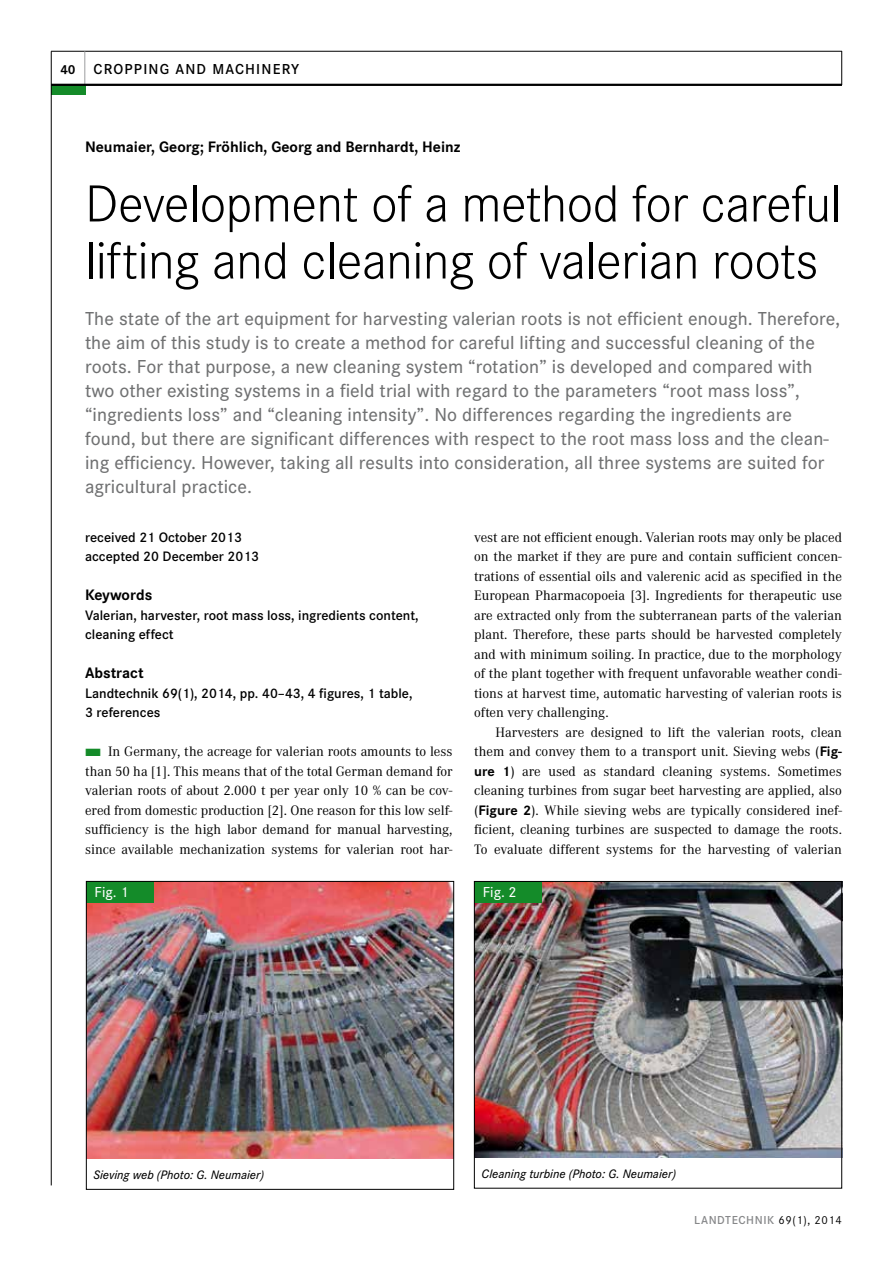
<style>
.page{position:relative;width:893px;height:1263px;background:#fff}
.page>*{position:absolute;margin:0;border:0;box-sizing:border-box;transform-origin:0 0}
.t1{font:300 54px/57px "Corporate S";letter-spacing:-.01em;color:#000}
.t2{font:500 19.5px/24px "Corporate S";letter-spacing:.005em;color:#707172}
.t3{font:700 15.75px "Corporate S";color:#000}
.t4{font:600 15px "Corporate S";letter-spacing:.08em;color:#000}
.t5{font:500 15px "Corporate S";color:#fff}
.t6{font:14.25px/19.5px "Corporate A";color:#000;text-align:justify}
.t7{font:600 14.25px/19.5px "Corporate S";color:#000}
.t8{font:700 13.5px "Corporate S";color:#000}
.t9{font:italic 500 12.75px "Corporate S";color:#000}
.t10{font:600 12px "Corporate S";letter-spacing:.05em;color:#87888a}
.s1{color:#148b29}
.s2{font-family:"Corporate S";font-weight:700}
.s3{font-weight:400;color:#000}
</style>
<div class="page">
<hr style="left:51px;top:51px;width:791px;height:1px;background:#000">
<hr style="left:85px;top:51px;width:1px;height:34px;background:#9c9e9f">
<hr style="left:841px;top:51px;width:1px;height:34px;background:#000">
<div style="left:51px;top:85px;width:34px;height:10px;background:#148b29"></div>
<hr style="left:51px;top:51px;width:1px;height:1134px;background:#000">
<hr style="left:51px;top:84px;width:791px;height:2px;background:#000">
<img style="left:88px;top:883px;width:364px;height:275px">
<div style="left:86px;top:881px;width:67px;height:21px;background:#148b29"></div>
<div style="left:86px;top:881px;width:368px;height:308px;border:1px solid #000"></div>
<img style="left:476px;top:883px;width:364px;height:274px">
<div style="left:474px;top:881px;width:68px;height:21px;background:#148b29"></div>
<div style="left:474px;top:881px;width:368px;height:307px;border:1px solid #000"></div>
<p class="t8" style="left:60px;top:61px;width:17px">40</p>
<p class="t4" style="left:94px;top:60px;width:207px">cropping and machinery</p>
<p class="t3" style="left:85px;top:137px;width:377px">Neumaier, Georg; Fröhlich, Georg and Bernhardt, Heinz</p>
<h1 class="t1" style="left:85px;top:176px;width:758px">Development of a method for careful lifting and cleaning of valerian roots</h1>
<p class="t2" style="left:85px;top:307px;width:757px">The state of the art equipment for harvesting valerian roots is not efficient enough. Therefore, the aim of this study is to create a method for careful lifting and successful cleaning of the roots. For that purpose, a new cleaning system “rotation” is developed and compared with two other existing systems in a field trial with regard to the parameters “root mass loss”, “ingredients loss” and “cleaning intensity”. No differences regarding the ingredients are found, but there are significant differences with respect to the root mass loss and the clean&shy;ing efficiency. However, taking all results into consideration, all three systems are suited for agricultural practice.</p>
<p class="t7" style="left:85px;top:527px;width:176px">received 21 October 2013 accepted 20 December 2013</p>
<p class="t3" style="left:85px;top:586px;width:69px">Keywords</p>
<p class="t7" style="left:85px;top:605px;width:335px">Valerian, harvester, root mass loss, ingredients content, cleaning effect</p>
<p class="t3" style="left:85px;top:664px;width:60px">Abstract</p>
<p class="t7" style="left:85px;top:683px;width:329px">Landtechnik 69(1), 2014, pp. 40–43, 4 figures, 1 table,<br>3 references</p>
<p class="t6" style="left:85px;top:742px;width:369px"><span class="s1">■</span> In Germany, the acreage for valerian roots amounts to less than 50 ha [1]. This means that of the total German demand for valerian roots of about 2.000 t per year only 10 % can be cov&shy;ered from domestic production [2]. One reason for this low self&shy;sufficiency is the high labor demand for manual harvesting, since available mechanization systems for valerian root har-</p>
<p class="t5" style="left:95px;top:884px;width:35px">Fig. 1</p>
<p class="t6" style="left:474px;top:528px;width:369px">vest are not efficient enough. Valerian roots may only be placed on the market if they are pure and contain sufficient concen&shy;trations of essential oils and valerenic acid as specified in the European Pharmacopoeia [3]. Ingredients for therapeutic use are extracted only from the subterranean parts of the valerian plant. Therefore, these parts should be harvested completely and with minimum soiling. In practice, due to the morphology of the plant together with frequent unfavorable weather condi&shy;tions at harvest time, automatic harvesting of valerian roots is often very challenging.</p>
<p class="t6" style="left:474px;top:723px;width:369px;text-indent:21px">Harvesters are designed to lift the valerian roots, clean them and convey them to a transport unit. Sieving webs (<span class="s2">Fig&shy;ure 1</span>) are used as standard cleaning systems. Sometimes cleaning turbines from sugar beet harvesting are applied, also (<span class="s2">Figure 2</span>). While sieving webs are typically considered inef&shy;ficient, cleaning turbines are suspected to damage the roots.<br>To evaluate different systems for the harvesting of valerian</p>
<p class="t5" style="left:483px;top:884px;width:35px">Fig. 2</p>
<p class="t9" style="left:93px;top:1168px;width:172px">Sieving web (Photo: G. Neumaier)</p>
<p class="t9" style="left:482px;top:1167px;width:196px">Cleaning turbine (Photo: G. Neumaier)</p>
<p class="t10" style="left:694px;top:1213px;width:149px">landtechnik <span class="s3">69(1), 2014</span></p>
</div>
